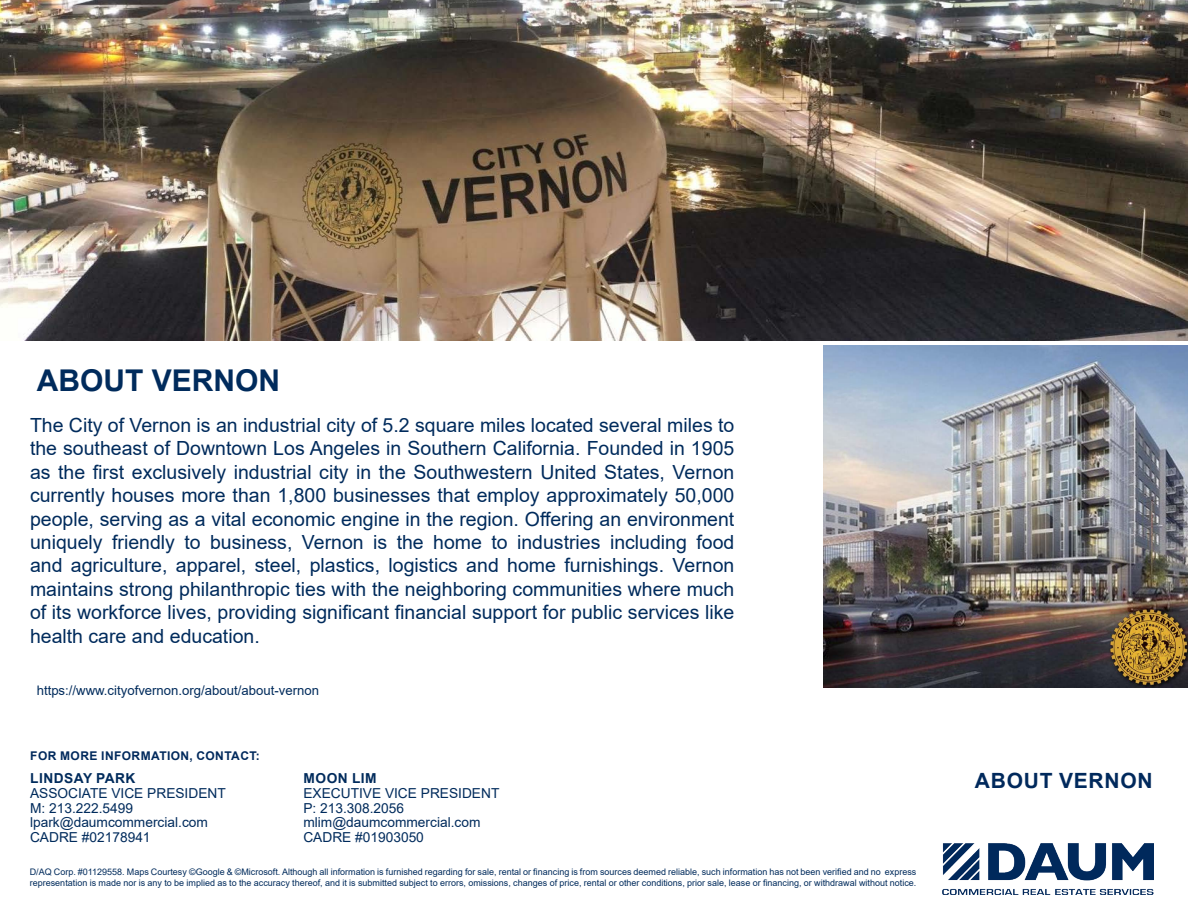
<style>
.page{position:relative;width:1188px;height:918px;background:#fff}
.page>*{position:absolute;margin:0;border:0;box-sizing:border-box;transform-origin:0 0}
.t1{font:700 30px "Arial";color:#002b5c}
.t2{font:700 21px "Arial";letter-spacing:.035em;color:#00295c}
.t3{font:19.5px/23.4px "Arial";color:#002b5c;text-align:justify}
.t4{font:13.8px/14.9px "Arial";color:#002b5c}
.t5{font:700 13.8px "Arial";letter-spacing:.035em;color:#002b5c}
.t6{font:13.2px "Arial";color:#002b5c}
.t7{font:700 12px "Arial";letter-spacing:.035em;color:#00295c}
.t8{font:9px/10.8px "Arial";color:#002b5c}
</style>
<div class="page">
<img style="left:942px;top:844px;width:212px;height:51px">
<img style="left:0;top:0;width:1188px;height:340px">
<img style="left:824px;top:346px;width:364px;height:342px">
<p class="t1" style="left:37px;top:359px;width:245px">ABOUT VERNON</p>
<p class="t3" style="left:30px;top:413px;width:706px">The City of Vernon is an industrial city of 5.2 square miles located several miles to the southeast of Downtown Los Angeles in Southern California. Founded in 1905 as the first exclusively industrial city in the Southwestern United States, Vernon currently houses more than 1,800 businesses that employ approximately 50,000 people, serving as a vital economic engine in the region. Offering an environment uniquely friendly to business, Vernon is the home to industries including food and agriculture, apparel, steel, plastics, logistics and home furnishings. Vernon maintains strong philanthropic ties with the neighboring communities where much of its workforce lives, providing significant financial support for public services like health care and education.</p>
<p class="t6" style="left:37px;top:681px;width:284px">https://www.cityofvernon.org/about/about-vernon</p>
<p class="t7" style="left:30px;top:747px;width:231px">FOR MORE INFORMATION, CONTACT:</p>
<p class="t5" style="left:30px;top:768px;width:107px">LINDSAY PARK</p>
<p class="t4" style="left:30px;top:785px;width:197px">ASSOCIATE VICE PRESIDENT<br>M: 213.222.5499 lpark@daumcommercial.com<br>CADRE #02178941</p>
<p class="t5" style="left:304px;top:768px;width:75px">MOON LIM</p>
<p class="t4" style="left:303px;top:785px;width:198px">EXECUTIVE VICE PRESIDENT<br>P: 213.308.2056 mlim@daumcommercial.com<br>CADRE #01903050</p>
<p class="t8" style="left:30px;top:867px;width:888px">D/AQ Corp. #01129558. Maps Courtesy ©Google &amp; ©Microsoft. Although all information is furnished regarding for sale, rental or financing is from sources deemed reliable, such information has not been verified and no express representation is made nor is any to be implied as to the accuracy thereof, and it is submitted subject to errors, omissions, changes of price, rental or other conditions, prior sale, lease or financing, or withdrawal without notice.</p>
<p class="t2" style="left:975px;top:765px;width:179px">ABOUT VERNON</p>
</div>
